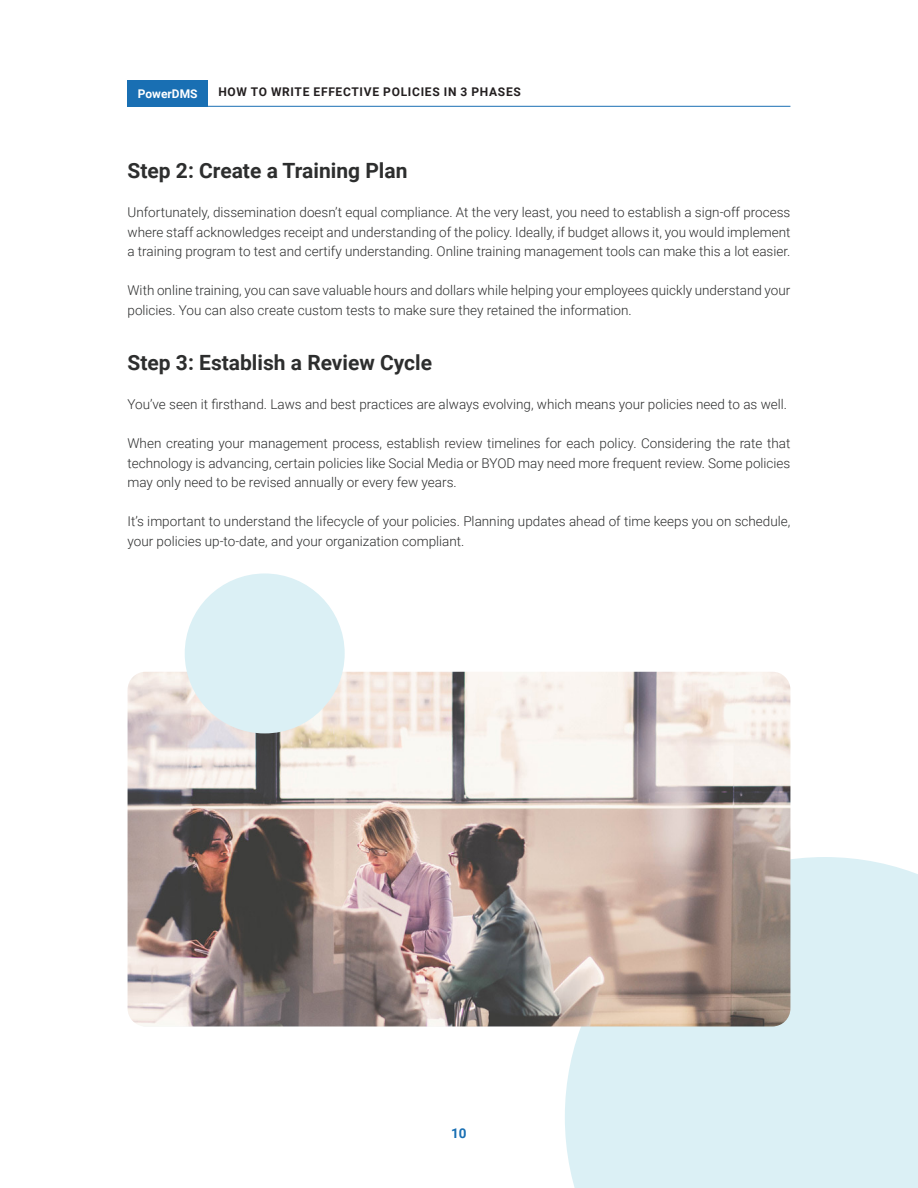
<style>
.page{position:relative;width:918px;height:1188px;background:#fff}
.page>*{position:absolute;margin:0;border:0;box-sizing:border-box;transform-origin:0 0}
.PowerDMS_-_Subheader{font:700 21px "Roboto";color:#2d2e2e}
.PowerDMS_-_Body_Text{font:300 13.5px/19.5px "Roboto";color:#2d2e2e;text-align:justify}
.t1{font:700 13.5px "Roboto";color:#196fb3}
.t2{font:700 12px "Roboto";letter-spacing:.06em;color:#231f20}
.t3{font:700 12px "Roboto";color:#fff}
</style>
<div class="page">
<div style="left:128px;top:80px;width:80px;height:26px;background:#196fb3"></div>
<hr style="left:128px;top:106px;width:662px;height:1px;background:#196fb3">
<div style="left:565px;top:857px;width:353px;height:331px;background:#dbf0f5"></div>
<img style="left:128px;top:672px;width:662px;height:354px">
<div style="left:185px;top:573px;width:160px;height:160px;background:#dbf0f5;border-radius:50%"></div>
<p class="t3" style="left:138px;top:85px;width:61px">PowerDMS</p>
<p class="t2" style="left:218px;top:84px;width:304px">HOW TO WRITE EFFECTIVE POLICIES IN 3 PHASES</p>
<p class="PowerDMS_-_Subheader" style="left:128px;top:156px;width:281px">Step 2: Create a Training Plan</p>
<p class="PowerDMS_-_Body_Text" style="left:128px;top:202px;width:664px">Unfortunately, dissemination doesn’t equal compliance. At the very least, you need to establish a sign-off process where staff acknowledges receipt and understanding of the policy. Ideally, if budget allows it, you would implement a training program to test and certify understanding. Online training management tools can make this a lot easier.</p>
<p class="PowerDMS_-_Body_Text" style="left:128px;top:280px;width:664px">With online training, you can save valuable hours and dollars while helping your employees quickly understand your policies. You can also create custom tests to make sure they retained the information.</p>
<p class="PowerDMS_-_Subheader" style="left:128px;top:348px;width:306px">Step 3: Establish a Review Cycle</p>
<p class="PowerDMS_-_Body_Text" style="left:128px;top:394px;width:661px">You’ve seen it firsthand. Laws and best practices are always evolving, which means your policies need to as well.</p>
<p class="PowerDMS_-_Body_Text" style="left:128px;top:433px;width:664px">When creating your management process, establish review timelines for each policy. Considering the rate that technology is advancing, certain policies like Social Media or BYOD may need more frequent review. Some policies may only need to be revised annually or every few years.</p>
<p class="PowerDMS_-_Body_Text" style="left:128px;top:511px;width:664px">It’s important to understand the lifecycle of your policies. Planning updates ahead of time keeps you on schedule, your policies up-to-date, and your organization compliant.</p>
<p class="t1" style="left:451px;top:1124px;width:17px">10</p>
</div>
